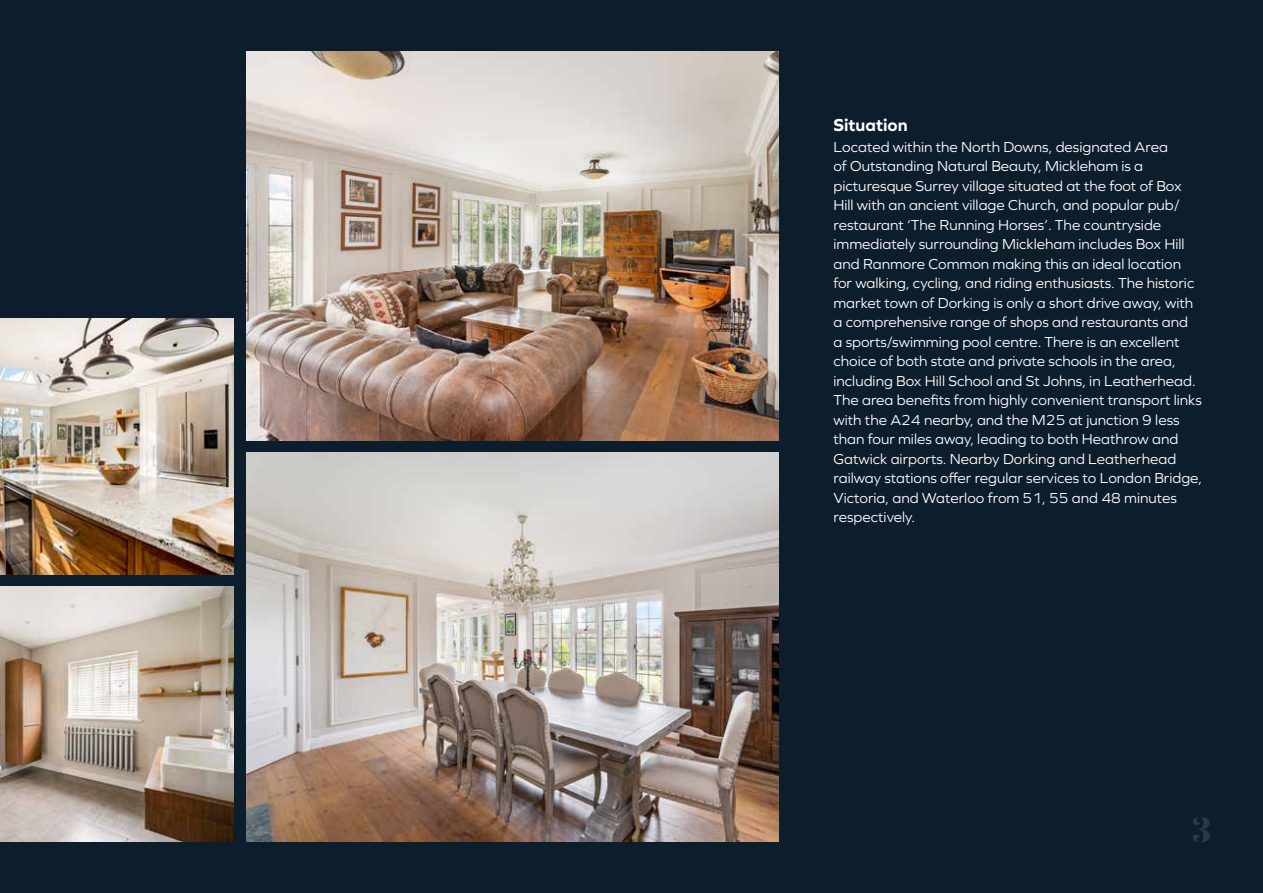
<style>
.page{position:relative;width:1263px;height:893px;background:#0c1d2c}
.page>*{position:absolute;margin:0;border:0;box-sizing:border-box;transform-origin:0 0}
.t1{font:900 36px "Gabriela Stencil";color:#2e3748}
.t2{font:700 18px "Graphie";color:#fff}
.t3{font:15px/19.5px "Graphie";color:#fff}
</style>
<div class="page">
<img style="left:0;top:587px;width:234px;height:255px">
<img style="left:0;top:319px;width:234px;height:255px">
<img style="left:247px;top:51px;width:531px;height:389px">
<img style="left:247px;top:453px;width:531px;height:389px">
<p class="t2" style="left:833px;top:114px;width:76px">Situation</p>
<p class="t3" style="left:833px;top:136px;width:370px">Located within the North Downs, designated Area<br>of Outstanding Natural Beauty, Mickleham is a picturesque Surrey village situated at the foot of Box Hill with an ancient village Church, and popular pub/ restaurant ‘The Running Horses’. The countryside immediately surrounding Mickleham includes Box Hill and Ranmore Common making this an ideal location for walking, cycling, and riding enthusiasts. The historic market town of Dorking is only a short drive away, with a comprehensive range of shops and restaurants and<br>a sports/swimming pool centre. There is an excellent choice of both state and private schools in the area, including Box Hill School and St Johns, in Leatherhead.<br>The area benefits from highly convenient transport links with the A24 nearby, and the M25 at junction 9 less than four miles away, leading to both Heathrow and Gatwick airports. Nearby Dorking and Leatherhead railway stations offer regular services to London Bridge, Victoria, and Waterloo from 51, 55 and 48 minutes respectively.</p>
<h1 class="t1" style="left:1191px;top:807px;width:22px">3</h1>
</div>
